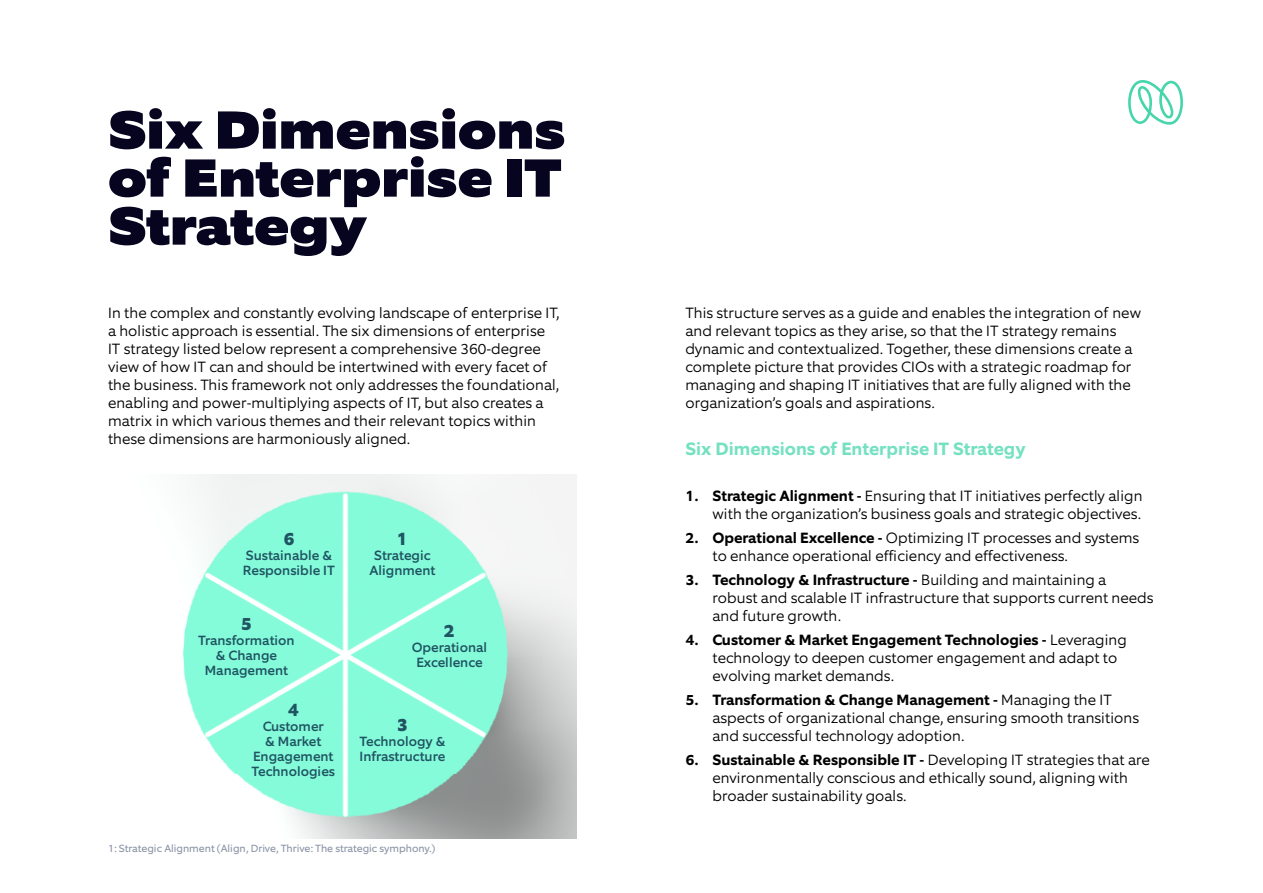
<style>
.page{position:relative;width:1263px;height:893px;background:#fff}
.page>*{position:absolute;margin:0;border:0;box-sizing:border-box;transform-origin:0 0}
.t1{font:900 54px/48px "Equip Extended";color:#06041f;text-align:justify}
.t2{font:700 18px "Equip";color:#75e1c1}
.t3{font:800 18px "Equip";color:#205463}
.t4{font:300 15px/18px "Equip";color:#000}
.t5{font:500 13.5px/15px "Equip";color:#205463;text-align:center}
.t6{font:10.5px "Equip";color:#8893a5}
.s1{font-weight:700}
</style>
<div class="page">
<svg style="left:1128px;top:80px;width:55px;height:45px"></svg>
<img style="left:183px;top:475px;width:393px;height:364px">
<h1 class="t1" style="left:108px;top:107px;width:459px">Six Dimensions of Enterprise IT Strategy</h1>
<p class="t4" style="left:108px;top:304px;width:453px">In the complex and constantly evolving landscape of enterprise IT, a holistic approach is essential. The six dimensions of enterprise IT strategy listed below represent a comprehensive 360-degree view of how IT can and should be intertwined with every facet of the business. This framework not only addresses the foundational, enabling and power-multiplying aspects of IT, but also creates a matrix in which various themes and their relevant topics within these dimensions are harmoniously aligned.</p>
<p class="t4" style="left:685px;top:304px;width:457px">This structure serves as a guide and enables the integration of new and relevant topics as they arise, so that the IT strategy remains dynamic and contextualized. Together, these dimensions create a complete picture that provides CIOs with a strategic roadmap for managing and shaping IT initiatives that are fully aligned with the organization’s goals and aspirations.</p>
<p class="t2" style="left:685px;top:437px;width:341px">Six Dimensions of Enterprise IT Strategy</p>
<p class="t4" style="left:685px;top:487px;width:459px;text-align:right"><span class="s1">1. Strategic Alignment -</span> Ensuring that IT initiatives perfectly align with the organization’s business goals and strategic objectives.</p>
<p class="t4" style="left:712px;top:529px;width:428px;text-indent:-27px"><span class="s1">2. Operational Excellence -</span> Optimizing IT processes and systems to enhance operational efficiency and effectiveness.</p>
<p class="t4" style="left:712px;top:571px;width:442px;text-indent:-27px"><span class="s1">3. Technology &amp; Infrastructure -</span> Building and maintaining a robust and scalable IT infrastructure that supports current needs and future growth.</p>
<p class="t4" style="left:712px;top:631px;width:416px;text-indent:-27px"><span class="s1">4. Customer &amp; Market Engagement Technologies -</span> Leveraging technology to deepen customer engagement and adapt to evolving market demands.</p>
<p class="t4" style="left:712px;top:691px;width:428px;text-indent:-27px"><span class="s1">5. Transformation &amp; Change Management -</span> Managing the IT aspects of organizational change, ensuring smooth transitions and successful technology adoption.</p>
<p class="t4" style="left:712px;top:751px;width:439px;text-indent:-27px"><span class="s1">6. Sustainable &amp; Responsible IT -</span> Developing IT strategies that are environmentally conscious and ethically sound, aligning with broader sustainability goals.</p>
<p class="t3" style="left:397px;top:528px;width:13px">1</p>
<p class="t5" style="left:369px;top:548px;width:67px">Strategic<br>Alignment</p>
<p class="t3" style="left:283px;top:528px;width:13px">6</p>
<p class="t5" style="left:243px;top:548px;width:93px;text-align:left">Sustainable &amp;<br>Responsible IT</p>
<p class="t3" style="left:241px;top:613px;width:13px">5</p>
<p class="t5" style="left:198px;top:633px;width:98px">Transformation &amp; Change<br>Management</p>
<p class="t3" style="left:444px;top:620px;width:13px">2</p>
<p class="t5" style="left:412px;top:640px;width:77px">Operational<br>Excellence</p>
<p class="t3" style="left:288px;top:698px;width:13px">4</p>
<p class="t5" style="left:251px;top:719px;width:85px">Customer<br>&amp; Market<br>Engagement<br>Technologies</p>
<p class="t3" style="left:397px;top:713px;width:13px">3</p>
<p class="t5" style="left:359px;top:734px;width:88px;text-align:left">Technology &amp;<br>Infrastructure</p>
<p class="t6" style="left:108px;top:842px;width:329px">1: Strategic Alignment (Align, Drive, Thrive: The strategic symphony.)</p>
</div>
